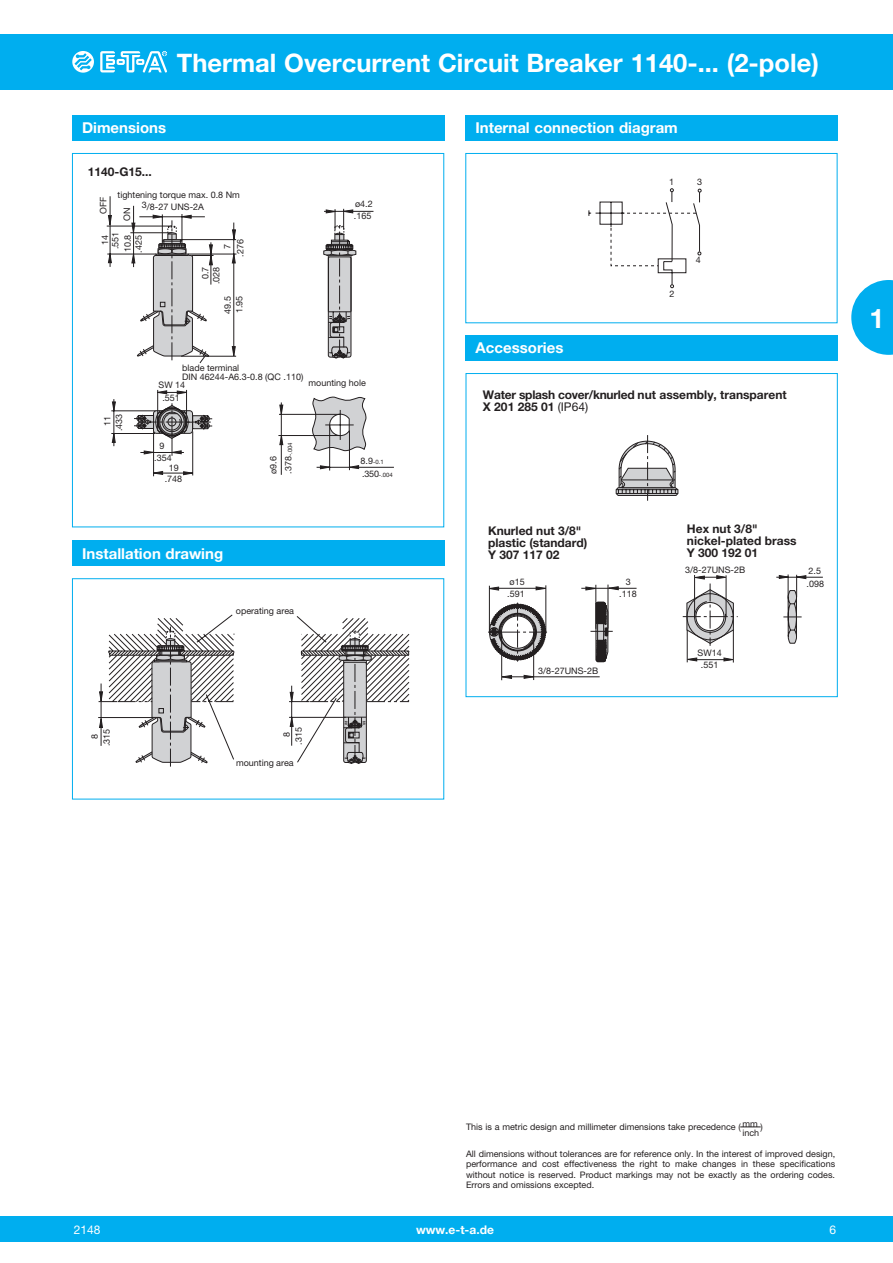
<style>
.page{position:relative;width:893px;height:1263px;background:#fff}
.page>*{position:absolute;margin:0;border:0;box-sizing:border-box;transform-origin:0 0}
.t1{font:700 27px "Helvetica Neue LT";color:#fff}
.t2{font:700 25.5px "Helvetica Neue LT";color:#fff}
.t3{font:700 15px "Helvetica Neue LT";color:#fff}
.t4{font:700 12px/12px "Helvetica Neue LT";color:#231f20}
.t5{font:700 12px "Helvetica Neue LT";color:#fff}
.t6{font:12px "Helvetica Neue LT";color:#fff}
.t7{font:9px/10.5px "Helvetica Neue LT";color:#231f20;text-align:center}
.t8{font:6px "Helvetica Neue LT";color:#231f20}
.s1{font-size:9px}
.s2{font-weight:400}
</style>
<div class="page">
<div style="left:0;top:1216px;width:893px;height:26px;background:#00aeef"></div>
<div style="left:0;top:34px;width:893px;height:55px;background:#00aeef"></div>
<svg style="left:72px;top:51px;width:22px;height:22px"></svg>
<svg style="left:100px;top:51px;width:67px;height:21px"></svg>
<svg style="left:851px;top:280px;width:42px;height:75px"></svg>
<svg style="left:98px;top:614px;width:311px;height:153px"></svg>
<div style="left:72px;top:578px;width:372px;height:221px;border:1px solid #00aeef"></div>
<div style="left:72px;top:115px;width:372px;height:25px;background:#00aeef"></div>
<div style="left:465px;top:115px;width:372px;height:25px;background:#00aeef"></div>
<div style="left:72px;top:540px;width:372px;height:26px;background:#00aeef"></div>
<svg style="left:312px;top:396px;width:55px;height:55px"></svg>
<hr style="left:349px;top:430px;width:1px;height:40px;background:#231f20">
<hr style="left:317px;top:467px;width:77px;height:1px;background:#231f20">
<hr style="left:329px;top:425px;width:1px;height:45px;background:#231f20">
<hr style="left:279px;top:414px;width:61px;height:1px;background:#231f20">
<hr style="left:281px;top:402px;width:1px;height:73px;background:#231f20">
<hr style="left:278px;top:435px;width:62px;height:1px;background:#231f20">
<hr style="left:340px;top:410px;width:1px;height:30px;background:#231f20">
<svg style="left:279px;top:405px;width:4px;height:10px"></svg>
<svg style="left:279px;top:436px;width:4px;height:9px"></svg>
<svg style="left:320px;top:465px;width:10px;height:4px"></svg>
<svg style="left:350px;top:465px;width:9px;height:4px"></svg>
<hr style="left:324px;top:211px;width:49px;height:1px;background:#231f20">
<hr style="left:154px;top:473px;width:39px;height:1px;background:#231f20">
<hr style="left:114px;top:399px;width:1px;height:47px;background:#231f20">
<hr style="left:192px;top:431px;width:1px;height:44px;background:#231f20">
<hr style="left:153px;top:431px;width:1px;height:45px;background:#231f20">
<hr style="left:111px;top:433px;width:44px;height:1px;background:#231f20">
<hr style="left:111px;top:411px;width:45px;height:1px;background:#231f20">
<svg style="left:112px;top:402px;width:4px;height:9px"></svg>
<svg style="left:112px;top:434px;width:4px;height:9px"></svg>
<svg style="left:183px;top:471px;width:10px;height:4px"></svg>
<svg style="left:153px;top:471px;width:10px;height:4px"></svg>
<svg style="left:323px;top:209px;width:34px;height:150px"></svg>
<svg style="left:134px;top:390px;width:78px;height:66px"></svg>
<hr style="left:107px;top:226px;width:65px;height:1px;background:#231f20">
<hr style="left:130px;top:232px;width:42px;height:1px;background:#231f20">
<hr style="left:110px;top:196px;width:1px;height:71px;background:#231f20">
<hr style="left:188px;top:254px;width:48px;height:1px;background:#231f20">
<hr style="left:180px;top:239px;width:56px;height:1px;background:#231f20">
<hr style="left:107px;top:254px;width:49px;height:1px;background:#231f20">
<hr style="left:133px;top:206px;width:1px;height:61px;background:#231f20">
<hr style="left:234px;top:223px;width:1px;height:129px;background:#231f20">
<hr style="left:181px;top:356px;width:55px;height:1px;background:#231f20">
<svg style="left:232px;top:254px;width:4px;height:9px"></svg>
<svg style="left:232px;top:230px;width:4px;height:10px"></svg>
<svg style="left:108px;top:254px;width:4px;height:9px"></svg>
<svg style="left:108px;top:215px;width:4px;height:10px"></svg>
<svg style="left:232px;top:346px;width:4px;height:10px"></svg>
<svg style="left:132px;top:214px;width:82px;height:149px"></svg>
<div style="left:72px;top:153px;width:372px;height:374px;border:1px solid #00aeef"></div>
<svg style="left:589px;top:188px;width:112px;height:100px"></svg>
<div style="left:465px;top:153px;width:372px;height:170px;border:1px solid #00aeef"></div>
<svg style="left:615px;top:435px;width:64px;height:66px"></svg>
<hr style="left:616px;top:493px;width:62px;height:1px;background:#231f20">
<div style="left:466px;top:373px;width:372px;height:324px;border:1px solid #00aeef"></div>
<div style="left:466px;top:335px;width:372px;height:25px;background:#00aeef"></div>
<svg style="left:740px;top:1127px;width:21px;height:1px"></svg>
<hr style="left:581px;top:588px;width:56px;height:1px;background:#231f20">
<svg style="left:683px;top:575px;width:55px;height:88px"></svg>
<hr style="left:776px;top:577px;width:47px;height:1px;background:#231f20">
<svg style="left:779px;top:574px;width:27px;height:70px"></svg>
<svg style="left:488px;top:584px;width:132px;height:96px"></svg>
<h2 class="t2" style="left:177px;top:47px;width:644px">Thermal Overcurrent Circuit Breaker 1140-... (2-pole)</h2>
<h3 class="t3" style="left:82px;top:119px;width:86px">Dimensions</h3>
<h3 class="t3" style="left:475px;top:119px;width:204px">Internal connection diagram</h3>
<h3 class="t4" style="left:88px;top:166px;width:66px">1140-G15...</h3>
<p class="t7" style="left:118px;top:190px;width:124px">tightening torque max. 0.8 Nm</p>
<p class="t7" style="left:98px;top:214px;width:19px;rotate:-90deg">OFF</p>
<p class="t7" style="left:142px;top:201px;width:64px">3/8-27 UNS-2A</p>
<p class="t7" style="left:121px;top:221px;width:15px;rotate:-90deg">ON</p>
<p class="t7" style="left:110px;top:249px;width:19px;rotate:-90deg">.551</p>
<p class="t7" style="left:100px;top:245px;width:12px;rotate:-90deg">14</p>
<p class="t7" style="left:122px;top:252px;width:19px;rotate:-90deg">10.8</p>
<p class="t7" style="left:133px;top:252px;width:19px;rotate:-90deg">.425</p>
<p class="t7" style="left:221px;top:257px;width:19px;line-height:13px;rotate:-90deg">7 .276</p>
<p class="t7" style="left:211px;top:284px;width:19px;rotate:-90deg">.028</p>
<p class="t7" style="left:200px;top:279px;width:14px;rotate:-90deg">0.7</p>
<p class="t7" style="left:234px;top:313px;width:19px;rotate:-90deg">1.95</p>
<p class="t7" style="left:222px;top:314px;width:19px;rotate:-90deg">49.5</p>
<p class="t7" style="left:354px;top:197px;width:20px;line-height:12.5px;text-align:left">ø4.2 .165</p>
<p class="t7" style="left:182px;top:363px;width:123px;line-height:9px;text-align:left">blade terminal<br>DIN 46244-A6.3-0.8 (QC .110)</p>
<p class="t7" style="left:309px;top:378px;width:59px">mounting hole</p>
<p class="t7" style="left:159px;top:380px;width:28px">SW 14</p>
<p class="t7" style="left:113px;top:431px;width:19px;rotate:-90deg">.433</p>
<p class="t7" style="left:102px;top:426px;width:12px;rotate:-90deg">11</p>
<p class="t7" style="left:162px;top:393px;width:19px">.551</p>
<p class="t7" style="left:159px;top:440px;width:7px">9</p>
<p class="t7" style="left:154px;top:452px;width:19px">.354</p>
<p class="t7" style="left:165px;top:473px;width:19px">.748</p>
<p class="t7" style="left:169px;top:462px;width:12px">19</p>
<p class="t7" style="left:268px;top:474px;width:19px;rotate:-90deg">ø9.6</p>
<p class="t8" style="left:287px;top:474px;width:33px;rotate:-90deg"><span class="s1">.378</span>-.004</p>
<h3 class="t3" style="left:82px;top:544px;width:143px">Installation drawing</h3>
<p class="t7" style="left:236px;top:605px;width:60px">operating area</p>
<p class="t7" style="left:101px;top:746px;width:19px;rotate:-90deg">.315</p>
<p class="t7" style="left:281px;top:745px;width:19px;line-height:12px;rotate:-90deg">8 .315</p>
<p class="t7" style="left:89px;top:739px;width:7px;rotate:-90deg">8</p>
<p class="t7" style="left:236px;top:758px;width:59px">mounting area</p>
<p class="t8" style="left:361px;top:458px;width:25px"><span class="s1">8.9</span>-0.1</p>
<p class="t8" style="left:362px;top:472px;width:32px"><span class="s1">.350</span>-.004</p>
<h3 class="t3" style="left:476px;top:339px;width:89px">Accessories</h3>
<p class="t7" style="left:669px;top:176px;width:7px">1</p>
<p class="t7" style="left:697px;top:177px;width:7px">3</p>
<p class="t7" style="left:670px;top:289px;width:7px">2</p>
<p class="t7" style="left:696px;top:254px;width:7px">4</p>
<h3 class="t4" style="left:483px;top:389px;width:305px">Water splash cover/knurled nut assembly, transparent<br>X 201 285 01 <span class="s2">(IP64)</span></h3>
<h3 class="t4" style="left:488px;top:524px;width:101px">Knurled nut 3/8" plastic (standard)<br>Y 307 117 02</h3>
<p class="t7" style="left:507px;top:589px;width:19px">.591</p>
<p class="t7" style="left:619px;top:589px;width:19px">.118</p>
<p class="t7" style="left:510px;top:577px;width:17px">ø15</p>
<p class="t7" style="left:626px;top:577px;width:7px">3</p>
<h3 class="t4" style="left:687px;top:522px;width:111px">Hex nut 3/8" nickel-plated brass<br>Y 300 192 01</h3>
<p class="t7" style="left:685px;top:564px;width:62px">3/8-27UNS-2B</p>
<p class="t7" style="left:809px;top:566px;width:14px">2.5</p>
<p class="t7" style="left:806px;top:578px;width:19px">.098</p>
<p class="t7" style="left:698px;top:647px;width:26px">SW14</p>
<p class="t7" style="left:538px;top:665px;width:62px">3/8-27UNS-2B</p>
<p class="t7" style="left:701px;top:660px;width:19px">.551</p>
<h1 class="t1" style="left:869px;top:302px;width:17px">1</h1>
<p class="t7" style="left:466px;top:1121px;width:298px">This is a metric design and millimeter dimensions take precedence ( mm )</p>
<p class="t7" style="left:742px;top:1127px;width:18px">inch</p>
<p class="t7" style="left:466px;top:1148px;width:371px;text-align:justify">All dimensions without tolerances are for reference only. In the interest of improved design, performance and cost effectiveness the right to make changes in these specifications without notice is reserved. Product markings may not be exactly as the ordering codes.<br>Errors and omissions excepted.</p>
<h3 class="t6" style="left:74px;top:1222px;width:28px">2148</h3>
<h3 class="t5" style="left:416px;top:1222px;width:79px">www.e-t-a.de</h3>
<h3 class="t6" style="left:829px;top:1222px;width:8px">6</h3>
</div>
